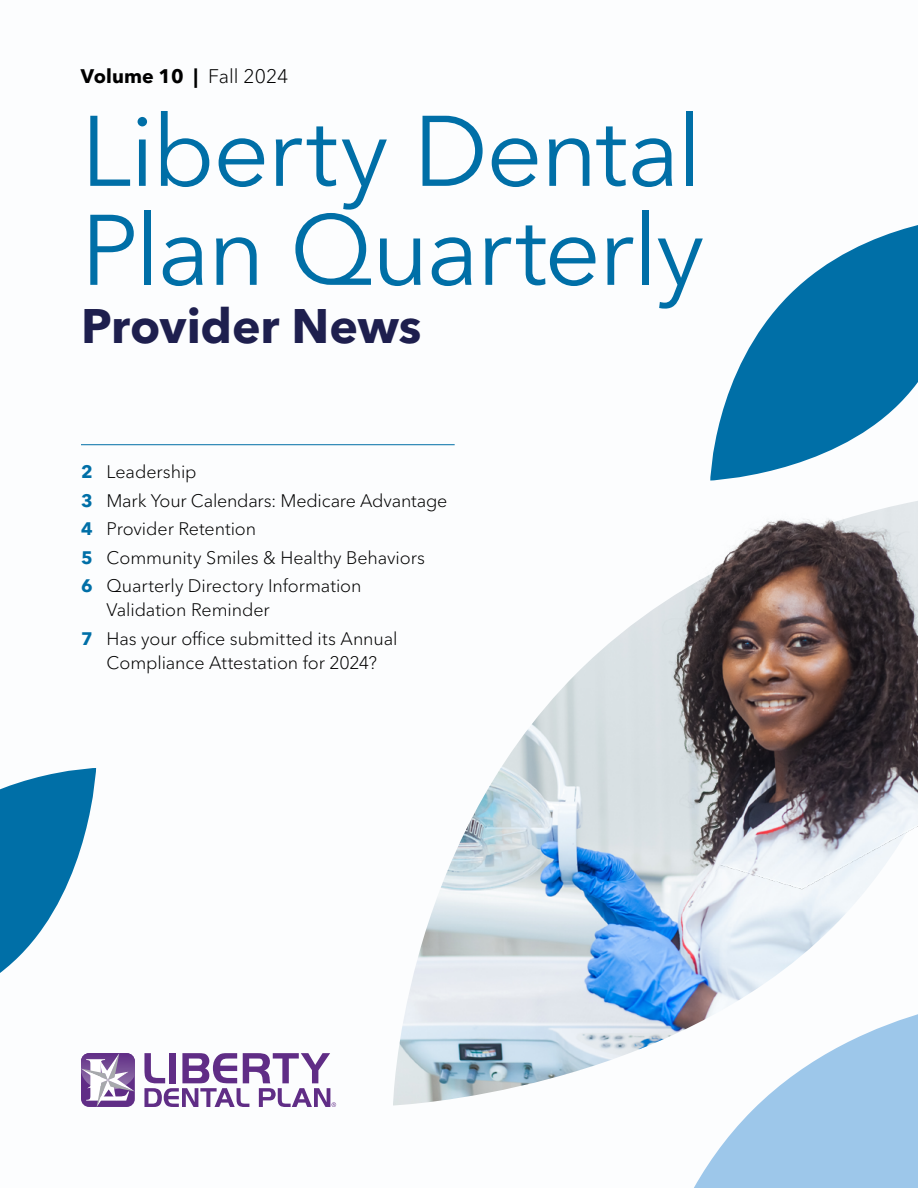
<style>
.page{position:relative;width:918px;height:1188px;background:#fff}
.page>*{position:absolute;margin:0;border:0;box-sizing:border-box;transform-origin:0 0}
.t1{font:99px/99px "Avenir Next LT Pro";letter-spacing:-.02em;color:#006fa7}
.t2{font:700 48px "Avenir Next LT Pro";letter-spacing:-.005em;color:#1e1f4e}
.t3{font:700 19.5px "Avenir Next LT Pro";color:#000}
.t4{font:300 18px/28.5px "Avenir Next LT Pro";letter-spacing:-.005em;color:#000}
.s1{font-weight:300}
.s2{font-weight:700;color:#006fa7}
</style>
<div class="page">
<svg style="left:694px;top:1119px;width:224px;height:69px;background:#a6ccec"></svg>
<svg style="left:712px;top:225px;width:206px;height:231px;fill:#006fa7"></svg>
<svg style="left:0;top:768px;width:96px;height:205px"></svg>
<img style="left:393px;top:620px;width:245px;height:486px">
<hr style="left:81px;top:444px;width:374px;height:1px;background:#006fa7">
<svg style="left:81px;top:1053px;width:54px;height:54px"></svg>
<svg style="left:144px;top:1053px;width:192px;height:54px"></svg>
<img style="left:638px;top:456px;width:280px;height:663px">
<p class="t3" style="left:81px;top:64px;width:209px">Volume 10 | <span class="s1">Fall 2024</span></p>
<h1 class="t1" style="left:81px;top:101px;width:625px">Liberty Dental<br>Plan Quarterly</h1>
<h2 class="t2" style="left:81px;top:297px;width:342px">Provider News</h2>
<p class="t4" style="left:81px;top:458px;width:368px"><span class="s2">2</span> Leadership<br><span class="s2">3</span> Mark Your Calendars: Medicare Advantage<br><span class="s2">4</span> Provider Retention<br><span class="s2">5</span> Community Smiles &amp; Healthy Behaviors<br><span class="s2">6</span> Quarterly Directory Information</p>
<p class="t4" style="left:81px;top:596px;width:318px;text-indent:26px">Validation Reminder<br><span class="s2">7</span> Has your office submitted its Annual</p>
<p class="t4" style="left:107px;top:648px;width:272px">Compliance Attestation for 2024?</p>
</div>
